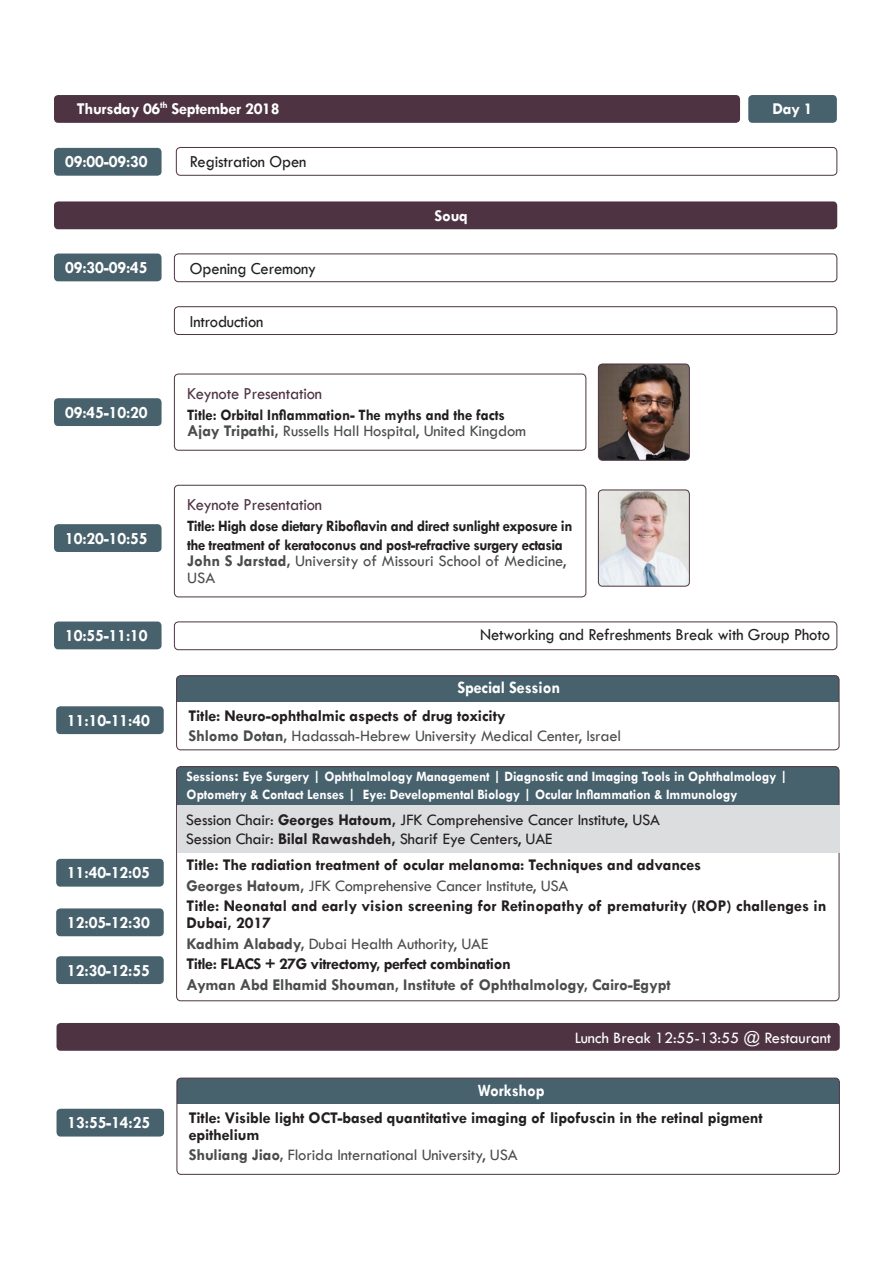
<style>
.page{position:relative;width:893px;height:1263px;background:#fff}
.page>*{position:absolute;margin:0;border:0;box-sizing:border-box;transform-origin:0 0}
.t1{font:700 17.4px "Tw Cen";letter-spacing:-.01em;color:#fff;scale:.95 1}
.t2{font:17.4px "Tw Cen";letter-spacing:-.01em;color:#231f20;scale:.95 1}
.t3{font:17.4px "Tw Cen";letter-spacing:-.01em;color:#4e3343;scale:.95 1}
.t4{font:700 16.65px "Tw Cen";letter-spacing:-.02em;color:#fff}
.t5{font:16.5px/16.5px "Tw Cen";letter-spacing:-.01em;color:#4b4c4d}
.t6{font:700 16.5px/16.5px "Tw Cen";letter-spacing:-.01em;color:#231f20}
.t7{font:16.5px "Tw Cen";letter-spacing:-.01em;color:#231f20}
.t8{font:700 16.5px "Tw Cen";letter-spacing:-.01em;color:#4b4c4d}
.t9{font:700 16.5px "Tw Cen";letter-spacing:-.03em;color:#231f20}
.t10{font:16.5px "Tw Cen";letter-spacing:-.01em;color:#fff}
.t11{font:700 16.5px "Tw Cen";color:#fff}
.t12{font:700 16.05px/18.9px "Tw Cen";letter-spacing:-.03em;color:#231f20;scale:.95 1}
.t13{font:700 16.05px "Tw Cen";letter-spacing:-.01em;color:#231f20;scale:.95 1}
.t14{font:700 14.4px/18px "Tw Cen";letter-spacing:-.01em;color:#fff;scale:.95 1}
.s1{font-weight:700}
.s2{font-size:17.4px}
</style>
<div class="page">
<div style="left:174px;top:254px;width:663px;height:28px;border:1px solid #4e3343;border-radius:4px"></div>
<div style="left:54px;top:254px;width:108px;height:27px;background:#47616d;border-radius:4px"></div>
<div style="left:174px;top:306px;width:663px;height:29px;border:1px solid #4e3343;border-radius:4px"></div>
<img style="left:598px;top:364px;width:91px;height:95px">
<div style="left:598px;top:364px;width:92px;height:97px;border:1px solid #4e3343;border-radius:4px"></div>
<div style="left:54px;top:398px;width:108px;height:28px;background:#47616d;border-radius:4px"></div>
<div style="left:174px;top:374px;width:412px;height:77px;border:1px solid #4e3343;border-radius:4px"></div>
<div style="left:54px;top:201px;width:783px;height:28px;background:#4e3343;border-radius:4px"></div>
<img style="left:598px;top:490px;width:91px;height:96px">
<div style="left:598px;top:490px;width:92px;height:96px;border:1px solid #4e3343;border-radius:4px"></div>
<div style="left:54px;top:524px;width:108px;height:28px;background:#47616d;border-radius:4px"></div>
<div style="left:174px;top:485px;width:412px;height:112px;border:1px solid #4e3343;border-radius:4px"></div>
<div style="left:174px;top:621px;width:663px;height:29px;border:1px solid #4e3343;border-radius:4px"></div>
<div style="left:54px;top:621px;width:108px;height:28px;background:#47616d;border-radius:4px"></div>
<div style="left:176px;top:147px;width:661px;height:29px;border:1px solid #4e3343;border-radius:4px"></div>
<div style="left:54px;top:148px;width:108px;height:28px;background:#47616d;border-radius:4px"></div>
<div style="left:54px;top:95px;width:686px;height:28px;background:#4e3343;border-radius:4px"></div>
<div style="left:748px;top:95px;width:89px;height:28px;background:#47616d;border-radius:4px"></div>
<div style="left:177px;top:676px;width:662px;height:25px;background:#47616d"></div>
<div style="left:176px;top:675px;width:663px;height:75px;border:1px solid #4e3343;border-radius:4px"></div>
<div style="left:56px;top:706px;width:108px;height:28px;background:#47616d;border-radius:4px"></div>
<div style="left:56px;top:859px;width:108px;height:28px;background:#47616d;border-radius:4px"></div>
<div style="left:56px;top:908px;width:108px;height:28px;background:#47616d;border-radius:4px"></div>
<div style="left:56px;top:956px;width:108px;height:28px;background:#47616d;border-radius:4px"></div>
<div style="left:177px;top:766px;width:662px;height:40px;background:#47616d"></div>
<div style="left:176px;top:766px;width:663px;height:235px;border:1px solid #4e3343;border-radius:4px"></div>
<div style="left:177px;top:805px;width:663px;height:48px;background:#dcdddf"></div>
<div style="left:57px;top:1023px;width:783px;height:28px;background:#4e3343;border-radius:4px"></div>
<div style="left:177px;top:1078px;width:662px;height:26px;background:#47616d"></div>
<div style="left:177px;top:1078px;width:663px;height:97px;border:1px solid #4e3343;border-radius:4px"></div>
<div style="left:57px;top:1109px;width:107px;height:27px;background:#47616d;border-radius:4px"></div>
<p class="t4" style="left:77px;top:99px;width:204px">Thursday 06<sup>th</sup> September 2018</p>
<p class="t4" style="left:772px;top:99px;width:42px">Day 1</p>
<p class="t1" style="left:65px;top:151px;width:88px">09:00-09:30</p>
<p class="t2" style="left:190px;top:151px;width:124px">Registration Open</p>
<p class="t1" style="left:65px;top:257px;width:88px">09:30-09:45</p>
<p class="t2" style="left:190px;top:258px;width:134px">Opening Ceremony</p>
<p class="t2" style="left:190px;top:311px;width:79px">Introduction</p>
<p class="t11" style="left:434px;top:206px;width:35px">Souq</p>
<p class="t1" style="left:65px;top:402px;width:88px">09:45-10:20</p>
<p class="t1" style="left:65px;top:528px;width:88px">10:20-10:55</p>
<p class="t3" style="left:187px;top:383px;width:144px">Keynote Presentation</p>
<p class="t13" style="left:187px;top:405px;width:336px">Title: Orbital Inflammation- The myths and the facts</p>
<p class="t5" style="left:187px;top:423px;width:340px"><span class="s1">Ajay Tripathi,</span> Russells Hall Hospital, United Kingdom</p>
<p class="t3" style="left:187px;top:494px;width:144px">Keynote Presentation</p>
<p class="t12" style="left:187px;top:516px;width:407px">Title: High dose dietary Riboflavin and direct sunlight exposure in the treatment of keratoconus and post-refractive surgery ectasia</p>
<p class="t5" style="left:187px;top:553px;width:381px"><span class="s1">John S Jarstad,</span> University of Missouri School of Medicine,<br>USA</p>
<p class="t1" style="left:65px;top:625px;width:88px">10:55-11:10</p>
<p class="t2" style="left:480px;top:624px;width:370px">Networking and Refreshments Break with Group Photo</p>
<p class="t1" style="left:67px;top:710px;width:88px">11:10-11:40</p>
<p class="t1" style="left:67px;top:862px;width:88px">11:40-12:05</p>
<p class="t1" style="left:67px;top:912px;width:88px">12:05-12:30</p>
<p class="t1" style="left:67px;top:960px;width:88px">12:30-12:55</p>
<p class="t1" style="left:68px;top:1112px;width:88px">13:55-14:25</p>
<p class="t1" style="left:457px;top:677px;width:110px">Special Session</p>
<p class="t6" style="left:188px;top:707px;width:319px">Title: Neuro-ophthalmic aspects of drug toxicity</p>
<p class="t5" style="left:188px;top:727px;width:434px"><span class="s1">Shlomo Dotan,</span> Hadassah-Hebrew University Medical Center, Israel</p>
<p class="t14" style="left:187px;top:767px;width:634px">Sessions<span class="s2">:</span> Eye Surgery | Ophthalmology Management | Diagnostic and Imaging Tools in Ophthalmology |<br>Optometry &amp; Contact Lenses | Eye: Developmental Biology | Ocular Inflammation &amp; Immunology</p>
<p class="t7" style="left:186px;top:809px;width:476px">Session Chair: <span class="s1">Georges Hatoum,</span> JFK Comprehensive Cancer Institute, USA</p>
<p class="t7" style="left:186px;top:829px;width:368px">Session Chair: <span class="s1">Bilal Rawashdeh,</span> Sharif Eye Centers, UAE</p>
<p class="t6" style="left:186px;top:856px;width:516px">Title: The radiation treatment of ocular melanoma: Techniques and advances</p>
<p class="t5" style="left:186px;top:877px;width:384px"><span class="s1">Georges Hatoum,</span> JFK Comprehensive Cancer Institute, USA</p>
<p class="t6" style="left:186px;top:897px;width:642px">Title: Neonatal and early vision screening for Retinopathy of prematurity (ROP) challenges in<br>Dubai, 2017</p>
<p class="t5" style="left:186px;top:935px;width:303px"><span class="s1">Kadhim Alabady,</span> Dubai Health Authority, UAE</p>
<p class="t9" style="left:186px;top:954px;width:326px">Title: FLACS + 27G vitrectomy, perfect combination</p>
<p class="t8" style="left:186px;top:974px;width:486px">Ayman Abd Elhamid Shouman, Institute of Ophthalmology, Cairo-Egypt</p>
<p class="t10" style="left:575px;top:1027px;width:258px">Lunch Break 12:55-13:55 @ Restaurant</p>
<p class="t1" style="left:478px;top:1080px;width:72px">Workshop</p>
<p class="t6" style="left:189px;top:1109px;width:575px">Title: Visible light OCT-based quantitative imaging of lipofuscin in the retinal pigment epithelium</p>
<p class="t5" style="left:189px;top:1146px;width:331px"><span class="s1">Shuliang Jiao,</span> Florida International University, USA</p>
</div>
